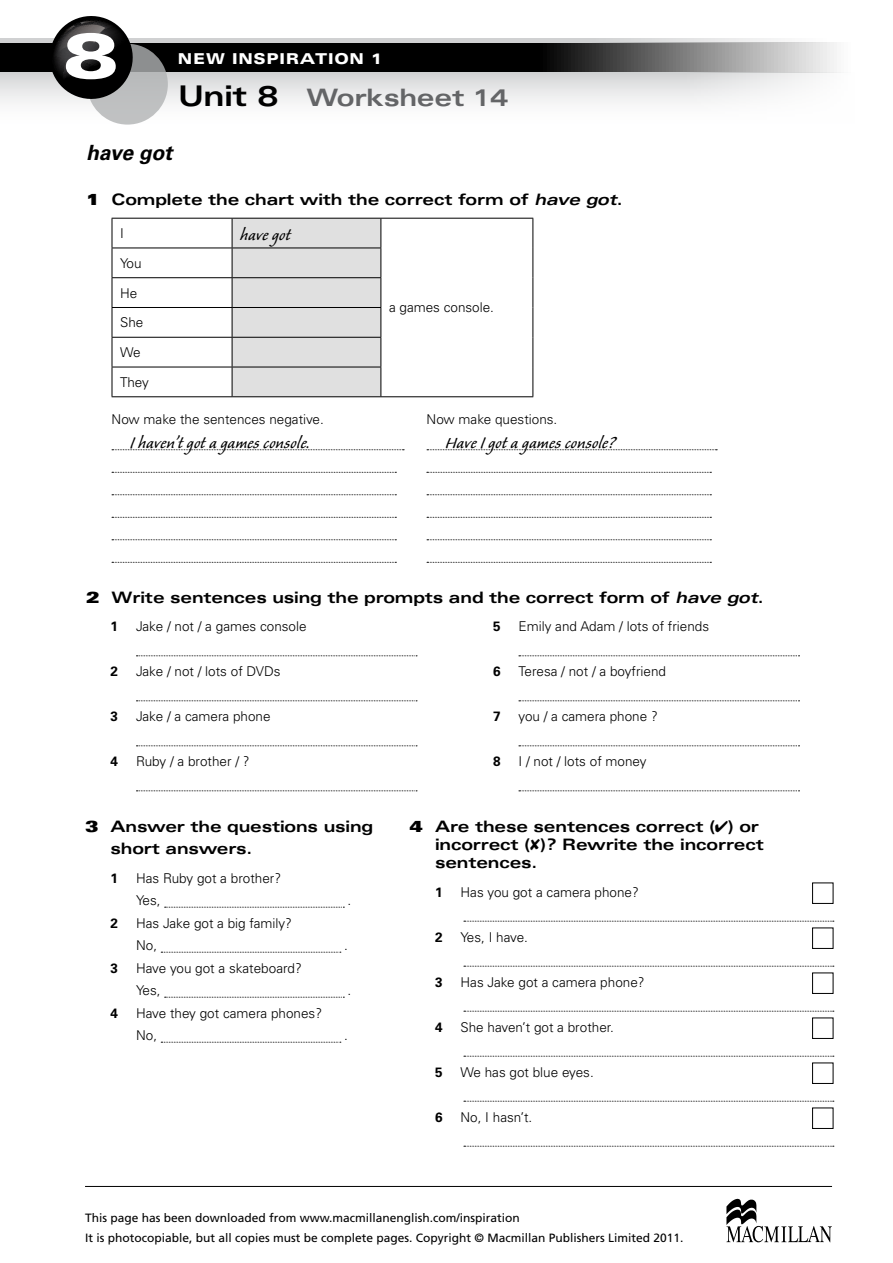
<style>
.page{position:relative;width:893px;height:1263px;background:#fff}
.page>*{position:absolute;margin:0;border:0;box-sizing:border-box;transform-origin:0 0}
.t1{font:900 expanded 63px "Univers LT Std";color:#fff;scale:1.2 1}
.t2{font:700 expanded 24px "Univers LT Std";letter-spacing:-.01em;color:#646567}
.t3{font:21px "Caliban Std";letter-spacing:.01em;color:#000}
.t4{font:italic 700 21px "Univers LT Std";letter-spacing:-.02em;color:#000}
.t5{font:700 expanded 15.75px/18px "Univers LT Std";letter-spacing:-.01em;color:#000}
.t6{font:900 expanded 15px "Univers LT Std";letter-spacing:.05em;color:#fff}
.t7{font:300 13.5px/22.5px "Univers LT Std";color:#000}
.t8{font:700 13.5px "Univers LT Std";color:#000}
.t9{font:12px/19.5px "Frutiger LT Std";color:#000}
.s1{font-size:28.5px;color:#000}
.s2{font-family:"Univers LT Std X Black Ex";font-weight:400;font-stretch:normal}
.s3{font-style:italic}
</style>
<div class="page">
<svg style="left:0;top:43px;width:841px;height:30px;background:#393a3a"></svg>
<svg style="left:0;top:38px;width:837px;height:5px;background:#d5d6d7"></svg>
<svg style="left:0;top:73px;width:816px;height:37px"></svg>
<svg style="left:87px;top:44px;width:81px;height:81px;background:#b3b5b6"></svg>
<svg style="left:50px;top:16px;width:83px;height:83px;background:#454545"></svg>
<hr style="left:85px;top:1186px;width:747px;height:1px;background:#000">
<svg style="left:726px;top:1199px;width:106px;height:43px"></svg>
<svg style="left:112px;top:449px;width:292px;height:1px"></svg>
<svg style="left:427px;top:449px;width:290px;height:1px"></svg>
<svg style="left:112px;top:472px;width:284px;height:1px"></svg>
<svg style="left:427px;top:472px;width:284px;height:1px"></svg>
<svg style="left:112px;top:494px;width:284px;height:1px"></svg>
<svg style="left:427px;top:494px;width:284px;height:1px"></svg>
<svg style="left:112px;top:517px;width:284px;height:1px"></svg>
<svg style="left:427px;top:517px;width:284px;height:1px"></svg>
<svg style="left:112px;top:539px;width:284px;height:1px"></svg>
<svg style="left:427px;top:539px;width:284px;height:1px"></svg>
<svg style="left:112px;top:562px;width:284px;height:1px"></svg>
<svg style="left:427px;top:562px;width:284px;height:1px"></svg>
<hr style="left:112px;top:218px;width:120px;height:1px;background:#000">
<hr style="left:381px;top:218px;width:152px;height:1px;background:#000">
<svg style="left:532px;top:219px;width:1px;height:29px"></svg>
<hr style="left:112px;top:248px;width:120px;height:1px;background:#000">
<hr style="left:532px;top:248px;width:1px;height:30px;background:#000">
<hr style="left:112px;top:277px;width:120px;height:1px;background:#000">
<svg style="left:532px;top:278px;width:1px;height:29px"></svg>
<hr style="left:112px;top:307px;width:120px;height:1px;background:#000">
<hr style="left:532px;top:307px;width:1px;height:30px;background:#000">
<hr style="left:112px;top:337px;width:120px;height:1px;background:#000">
<hr style="left:532px;top:337px;width:1px;height:30px;background:#000">
<hr style="left:112px;top:367px;width:120px;height:1px;background:#000">
<svg style="left:112px;top:219px;width:1px;height:177px"></svg>
<svg style="left:232px;top:218px;width:150px;height:178px;background:#d3d3d3"></svg>
<svg style="left:532px;top:367px;width:1px;height:29px"></svg>
<hr style="left:112px;top:396px;width:120px;height:1px;background:#000">
<hr style="left:232px;top:396px;width:149px;height:1px;background:#000">
<hr style="left:381px;top:396px;width:152px;height:1px;background:#000">
<svg style="left:136px;top:655px;width:281px;height:1px"></svg>
<svg style="left:136px;top:700px;width:281px;height:1px"></svg>
<svg style="left:136px;top:745px;width:281px;height:1px"></svg>
<svg style="left:136px;top:790px;width:281px;height:1px"></svg>
<svg style="left:519px;top:655px;width:280px;height:1px"></svg>
<svg style="left:519px;top:700px;width:280px;height:1px"></svg>
<svg style="left:519px;top:745px;width:280px;height:1px"></svg>
<svg style="left:519px;top:790px;width:280px;height:1px"></svg>
<svg style="left:165px;top:907px;width:179px;height:1px"></svg>
<svg style="left:161px;top:952px;width:180px;height:1px"></svg>
<svg style="left:165px;top:997px;width:179px;height:1px"></svg>
<svg style="left:161px;top:1042px;width:180px;height:1px"></svg>
<svg style="left:464px;top:921px;width:370px;height:1px"></svg>
<svg style="left:464px;top:966px;width:370px;height:1px"></svg>
<svg style="left:464px;top:1011px;width:370px;height:1px"></svg>
<svg style="left:464px;top:1056px;width:370px;height:1px"></svg>
<svg style="left:464px;top:1101px;width:370px;height:1px"></svg>
<svg style="left:464px;top:1146px;width:370px;height:1px"></svg>
<div style="left:812px;top:882px;width:21px;height:22px;border:1px solid #000"></div>
<div style="left:812px;top:927px;width:21px;height:22px;border:1px solid #000"></div>
<div style="left:812px;top:972px;width:21px;height:22px;border:1px solid #000"></div>
<div style="left:812px;top:1017px;width:21px;height:22px;border:1px solid #000"></div>
<div style="left:812px;top:1062px;width:21px;height:22px;border:1px solid #000"></div>
<div style="left:812px;top:1107px;width:21px;height:22px;border:1px solid #000"></div>
<h1 class="t1" style="left:63px;top:19px;width:48px">8</h1>
<p class="t6" style="left:178px;top:50px;width:206px">NEW INSPIRATION 1</p>
<h2 class="t2" style="left:179px;top:84px;width:331px"><span class="s1">Unit 8</span> Worksheet 14</h2>
<h3 class="t4" style="left:86px;top:140px;width:88px">have got</h3>
<p class="t5" style="left:86px;top:191px;width:538px"><span class="s2">1</span> Complete the chart with the correct form of <span class="s3">have got</span>.</p>
<p class="t7" style="left:120px;top:222px;width:5px">I</p>
<h3 class="t3" style="left:240px;top:224px;width:52px">have got</h3>
<p class="t7" style="left:120px;top:252px;width:23px">You</p>
<p class="t7" style="left:120px;top:281px;width:19px">He</p>
<p class="t7" style="left:120px;top:311px;width:25px">She</p>
<p class="t7" style="left:120px;top:341px;width:22px">We</p>
<p class="t7" style="left:120px;top:371px;width:30px">They</p>
<p class="t7" style="left:112px;top:408px;width:214px">Now make the sentences negative.</p>
<p class="t7" style="left:427px;top:408px;width:132px">Now make questions.</p>
<h3 class="t3" style="left:130px;top:432px;width:181px">I haven’t got a games console.</h3>
<h3 class="t3" style="left:445px;top:432px;width:172px">Have I got a games console?</h3>
<p class="t7" style="left:389px;top:296px;width:107px">a games console.</p>
<p class="t5" style="left:86px;top:588px;width:679px"><span class="s2">2</span> Write sentences using the prompts and the correct form of <span class="s3">have got</span>.</p>
<p class="t8" style="left:111px;top:618px;width:9px">1</p>
<p class="t7" style="left:136px;top:615px;width:172px">Jake / not / a games console</p>
<p class="t8" style="left:111px;top:663px;width:9px">2</p>
<p class="t7" style="left:136px;top:660px;width:146px">Jake / not / lots of DVDs</p>
<p class="t8" style="left:111px;top:708px;width:9px">3</p>
<p class="t7" style="left:136px;top:705px;width:136px">Jake / a camera phone</p>
<p class="t8" style="left:111px;top:753px;width:9px">4</p>
<p class="t7" style="left:136px;top:750px;width:115px">Ruby / a brother / ?</p>
<p class="t5" style="left:111px;top:815px;width:264px;line-height:21.6px;text-indent:-26px"><span class="s2">3</span> Answer the questions using short answers.</p>
<p class="t8" style="left:111px;top:870px;width:9px">1</p>
<p class="t7" style="left:136px;top:866px;width:147px">Has Ruby got a brother?<br>Yes,</p>
<p class="t7" style="left:347px;top:889px;width:5px">.</p>
<p class="t8" style="left:111px;top:915px;width:9px">2</p>
<p class="t7" style="left:136px;top:911px;width:157px">Has Jake got a big family?<br>No,</p>
<p class="t7" style="left:344px;top:934px;width:5px">.</p>
<p class="t8" style="left:111px;top:960px;width:9px">3</p>
<p class="t7" style="left:136px;top:956px;width:167px">Have you got a skateboard?<br>Yes,</p>
<p class="t7" style="left:347px;top:979px;width:5px">.</p>
<p class="t8" style="left:111px;top:1005px;width:9px">4</p>
<p class="t7" style="left:136px;top:1001px;width:188px">Have they got camera phones?<br>No,</p>
<p class="t7" style="left:344px;top:1024px;width:5px">.</p>
<p class="t8" style="left:493px;top:618px;width:9px">5</p>
<p class="t7" style="left:518px;top:615px;width:192px">Emily and Adam / lots of friends</p>
<p class="t8" style="left:493px;top:663px;width:9px">6</p>
<p class="t7" style="left:518px;top:660px;width:149px">Teresa / not / a boyfriend</p>
<p class="t8" style="left:493px;top:708px;width:9px">7</p>
<p class="t7" style="left:518px;top:705px;width:141px">you / a camera phone ?</p>
<p class="t8" style="left:493px;top:753px;width:9px">8</p>
<p class="t7" style="left:518px;top:750px;width:130px">I / not / lots of money</p>
<p class="t5" style="left:435px;top:817px;width:330px;text-indent:-26px"><span class="s2">4</span> Are these sentences correct (✔) or incorrect (✘)? Rewrite the incorrect sentences.</p>
<p class="t8" style="left:435px;top:884px;width:9px">1</p>
<p class="t7" style="left:461px;top:880px;width:180px">Has you got a camera phone?</p>
<p class="t8" style="left:435px;top:929px;width:9px">2</p>
<p class="t7" style="left:461px;top:925px;width:69px">Yes, I have.</p>
<p class="t8" style="left:435px;top:974px;width:9px">3</p>
<p class="t7" style="left:461px;top:970px;width:186px">Has Jake got a camera phone?</p>
<p class="t8" style="left:435px;top:1019px;width:9px">4</p>
<p class="t7" style="left:461px;top:1015px;width:155px">She haven’t got a brother.</p>
<p class="t8" style="left:435px;top:1064px;width:9px">5</p>
<p class="t7" style="left:461px;top:1060px;width:135px">We has got blue eyes.</p>
<p class="t8" style="left:435px;top:1109px;width:9px">6</p>
<p class="t7" style="left:461px;top:1105px;width:73px">No, I hasn’t.</p>
<p class="t9" style="left:85px;top:1208px;width:600px">This page has been downloaded from www.macmillanenglish.com/inspiration<br>It is photocopiable, but all copies must be complete pages. Copyright © Macmillan Publishers Limited 2011.</p>
</div>
